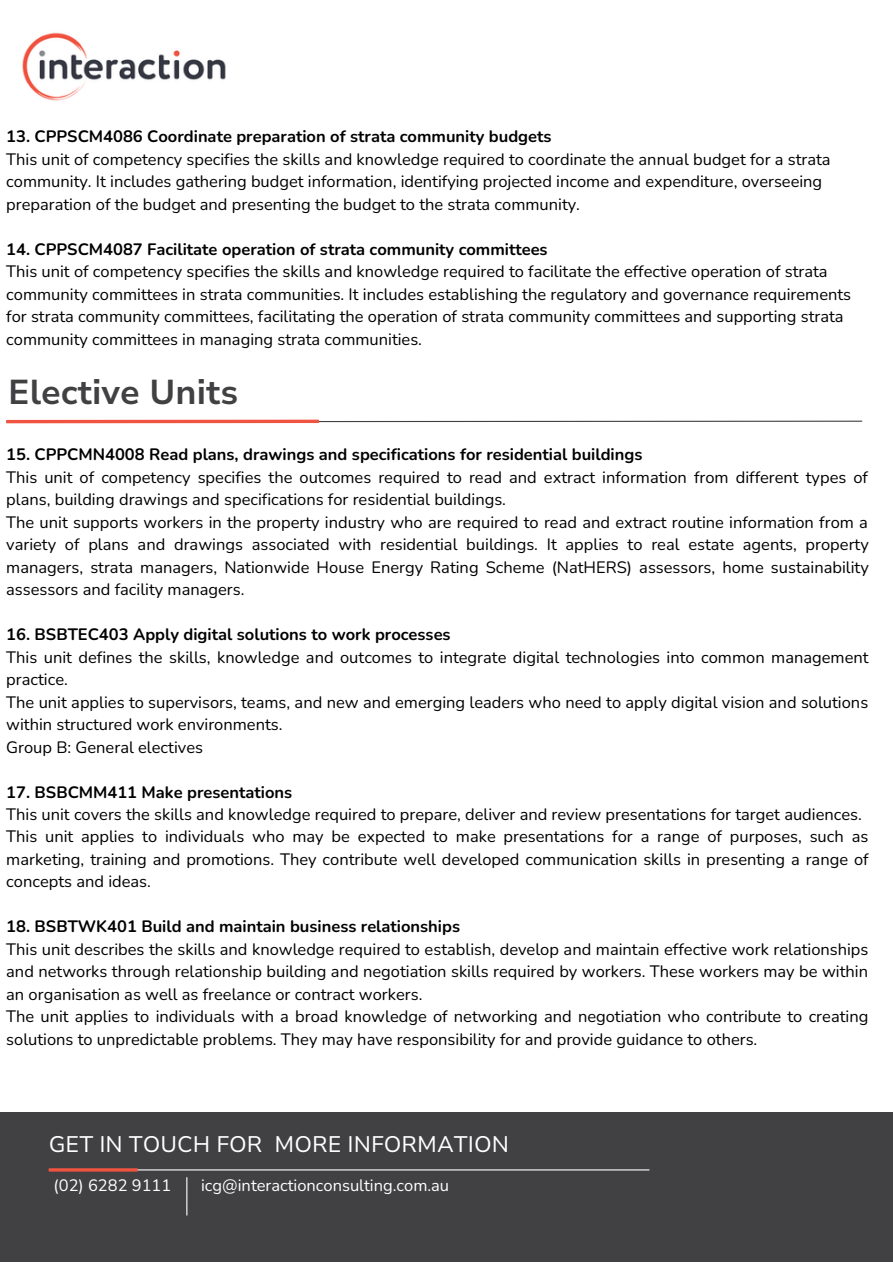
<style>
.page{position:relative;width:893px;height:1264px;background:#fff}
.page>*{position:absolute;margin:0;border:0;box-sizing:border-box;transform-origin:0 0}
.t1{font:700 34.5px "Nunito Sans 10 pt";color:#414042}
.t2{font:22.5px "Nunito Sans 10 pt";color:#fff}
.t3{font:16.5px/22.5px "Nunito";color:#000}
.t4{font:700 16.5px "Nunito";color:#000}
.t5{font:16.5px "Nunito";color:#fff}
</style>
<div class="page">
<img style="left:22px;top:32px;width:204px;height:69px">
<svg style="left:319px;top:420px;width:544px;height:3px"></svg>
<svg style="left:6px;top:419px;width:313px;height:4px"></svg>
<div style="left:0;top:1112px;width:892px;height:150px;background:#414042"></div>
<hr style="left:49px;top:1169px;width:600px;height:1px;background:#fff">
<hr style="left:186px;top:1177px;width:1px;height:38px;background:#fff">
<hr style="left:49px;top:1168px;width:89px;height:3px;background:#f0533f">
<p class="t4" style="left:6px;top:126px;width:546px">13. CPPSCM4086 Coordinate preparation of strata community budgets</p>
<p class="t3" style="left:6px;top:148px;width:825px">This unit of competency specifies the skills and knowledge required to coordinate the annual budget for a strata community. It includes gathering budget information, identifying projected income and expenditure, overseeing preparation of the budget and presenting the budget to the strata community.</p>
<p class="t4" style="left:6px;top:238px;width:543px">14. CPPSCM4087 Facilitate operation of strata community committees</p>
<p class="t3" style="left:6px;top:261px;width:846px">This unit of competency specifies the skills and knowledge required to facilitate the effective operation of strata community committees in strata communities. It includes establishing the regulatory and governance requirements for strata community committees, facilitating the operation of strata community committees and supporting strata community committees in managing strata communities.</p>
<p class="t1" style="left:8px;top:369px;width:231px">Elective Units</p>
<p class="t4" style="left:6px;top:443px;width:637px">15. CPPCMN4008 Read plans, drawings and specifications for residential buildings</p>
<p class="t3" style="left:6px;top:466px;width:863px">This unit of competency specifies the outcomes required to read and extract information from different types of plans, building drawings and specifications for residential buildings.</p>
<p class="t3" style="left:6px;top:511px;width:864px;text-align:justify">The unit supports workers in the property industry who are required to read and extract routine information from a variety of plans and drawings associated with residential buildings. It applies to real estate agents, property managers, strata managers, Nationwide House Energy Rating Scheme (NatHERS) assessors, home sustainability assessors and facility managers.</p>
<p class="t4" style="left:6px;top:623px;width:446px">16. BSBTEC403 Apply digital solutions to work processes</p>
<p class="t3" style="left:6px;top:646px;width:863px">This unit defines the skills, knowledge and outcomes to integrate digital technologies into common management practice.</p>
<p class="t3" style="left:6px;top:691px;width:863px">The unit applies to supervisors, teams, and new and emerging leaders who need to apply digital vision and solutions within structured work environments.</p>
<p class="t3" style="left:6px;top:735px;width:198px">Group B: General electives</p>
<p class="t4" style="left:6px;top:780px;width:287px">17. BSBCMM411 Make presentations</p>
<p class="t3" style="left:6px;top:803px;width:857px">This unit covers the skills and knowledge required to prepare, deliver and review presentations for target audiences.</p>
<p class="t3" style="left:6px;top:825px;width:863px;text-align:justify">This unit applies to individuals who may be expected to make presentations for a range of purposes, such as marketing, training and promotions. They contribute well developed communication skills in presenting a range of concepts and ideas.</p>
<p class="t4" style="left:6px;top:915px;width:455px">18. BSBTWK401 Build and maintain business relationships</p>
<p class="t3" style="left:6px;top:938px;width:863px;text-align:justify">This unit describes the skills and knowledge required to establish, develop and maintain effective work relationships and networks through relationship building and negotiation skills required by workers. These workers may be within an organisation as well as freelance or contract workers.</p>
<p class="t3" style="left:6px;top:1005px;width:863px">The unit applies to individuals with a broad knowledge of networking and negotiation who contribute to creating solutions to unpredictable problems. They may have responsibility for and provide guidance to others.</p>
<p class="t2" style="left:49px;top:1129px;width:461px">GET IN TOUCH FOR MORE INFORMATION</p>
<p class="t5" style="left:54px;top:1174px;width:119px">(02) 6282 9111</p>
<p class="t5" style="left:201px;top:1174px;width:249px">icg@interactionconsulting.com.au</p>
</div>
